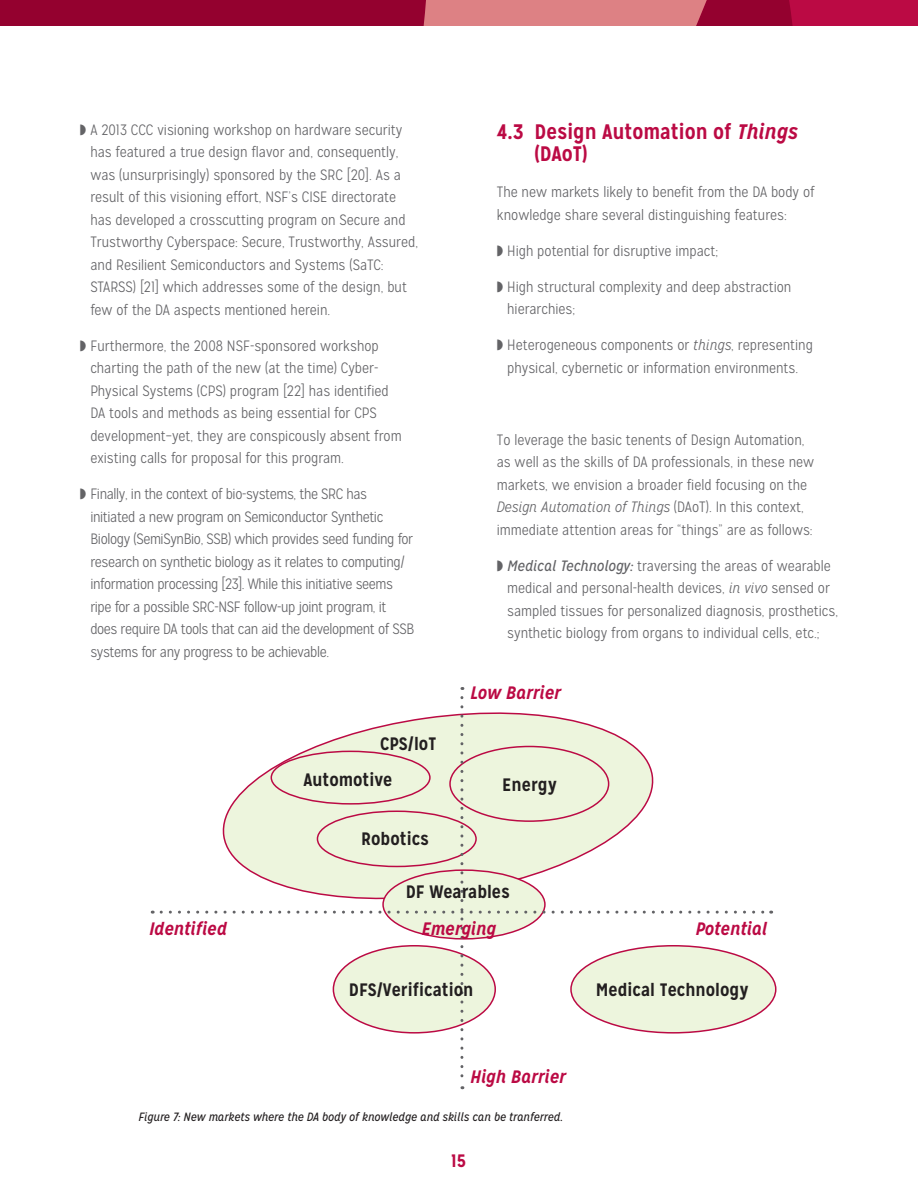
<style>
.page{position:relative;width:918px;height:1188px;background:#fff}
.page>*{position:absolute;margin:0;border:0;box-sizing:border-box;transform-origin:0 0}
.t1{font:700 21px/22.5px "Mission Gothic";color:#bb0a44}
.t2{font:700 18px/35.7px "Mission Gothic";color:#231f20}
.t3{font:italic 700 18px "Mission Gothic";color:#bb0a44}
.t4{font:700 18px "Mission Gothic";color:#bb0a44}
.t5{font:300 15px/22.5px "Mission Gothic";color:#636366}
.t6{font:300 15px/22.5px "Mission Gothic";letter-spacing:-.025em;color:#636366}
.t7{font:italic 12px "Mission Gothic";color:#231f20}
.s1{font-style:italic}
.s2{font-weight:400;font-style:italic}
</style>
<div class="page">
<svg style="left:0;top:0;width:918px;height:26px;background:#af284b"></svg>
<svg style="left:161px;top:698px;width:611px;height:391px"></svg>
<p class="t5" style="left:90px;top:118px;width:329px;text-indent:-10px">◗ A 2013 CCC visioning workshop on hardware security has featured a true design flavor and, consequently, was (unsurprisingly) sponsored by the SRC [20]. As a result of this visioning effort, NSF’s CISE directorate has developed a crosscutting program on Secure and Trustworthy Cyberspace: Secure, Trustworthy, Assured, and Resilient Semiconductors and Systems (SaTC:<br>STARSS) [21] which addresses some of the design, but few of the DA aspects mentioned herein.</p>
<p class="t5" style="left:90px;top:334px;width:313px;text-indent:-10px">◗ Furthermore, the 2008 NSF-sponsored workshop charting the path of the new (at the time) Cyber-Physical Systems (CPS) program [22] has identified DA tools and methods as being essential for CPS development–yet, they are conspicously absent from existing calls for proposal for this program.</p>
<p class="t6" style="left:90px;top:483px;width:325px;text-indent:-10px">◗ Finally, in the context of bio-systems, the SRC has initiated a new program on Semiconductor Synthetic Biology (SemiSynBio, SSB) which provides seed funding for research on synthetic biology as it relates to computing/ information processing [23]. While this initiative seems ripe for a possible SRC-NSF follow-up joint program, it does require DA tools that can aid the development of SSB systems for any progress to be achievable.</p>
<p class="t2" style="left:303px;top:726px;width:134px;text-indent:77px">CPS/loT<br>Automotive</p>
<p class="t2" style="left:361px;top:821px;width:70px">Robotics</p>
<h1 class="t1" style="left:535px;top:120px;width:265px;text-indent:-38px">4.3 Design Automation of <span class="s1">Things </span>(DAoT)</h1>
<p class="t5" style="left:497px;top:181px;width:319px">The new markets likely to benefit from the DA body of knowledge share several distinguishing features:</p>
<p class="t5" style="left:497px;top:240px;width:223px">◗ High potential for disruptive impact;</p>
<p class="t5" style="left:507px;top:276px;width:286px;text-indent:-10px">◗ High structural complexity and deep abstraction hierarchies;</p>
<p class="t5" style="left:497px;top:334px;width:318px;text-align:center">◗ Heterogeneous components or <span class="s1">things</span>, representing physical, cybernetic or information environments.</p>
<p class="t5" style="left:497px;top:429px;width:319px">To leverage the basic tenents of Design Automation, as well as the skills of DA professionals, in these new markets, we envision a broader field focusing on the <span class="s1">Design Automation of Things</span> (DAoT). In this context, immediate attention areas for “things” are as follows:</p>
<p class="t5" style="left:507px;top:555px;width:332px;text-indent:-10px">◗ <span class="s2">Medical Technology:</span> traversing the areas of wearable medical and personal-health devices, <span class="s1">in vivo</span> sensed or sampled tissues for personalized diagnosis, prosthetics, synthetic biology from organs to individual cells, etc.;</p>
<p class="t3" style="left:470px;top:681px;width:92px">Low Barrier</p>
<p class="t2" style="left:502px;top:767px;width:56px">Energy</p>
<p class="t2" style="left:406px;top:874px;width:106px">DF Wearables</p>
<p class="t3" style="left:149px;top:917px;width:79px">Identified</p>
<p class="t3" style="left:695px;top:917px;width:73px">Potential</p>
<p class="t3" style="left:421px;top:917px;width:76px">Emerging</p>
<p class="t2" style="left:349px;top:972px;width:126px">DFS/Verification</p>
<p class="t3" style="left:470px;top:1065px;width:97px">High Barrier</p>
<p class="t7" style="left:139px;top:1110px;width:426px">Figure 7: New markets where the DA body of knowledge and skills can be tranferred.</p>
<p class="t4" style="left:452px;top:1149px;width:16px">15</p>
<p class="t2" style="left:596px;top:972px;width:154px">Medical Technology</p>
</div>
